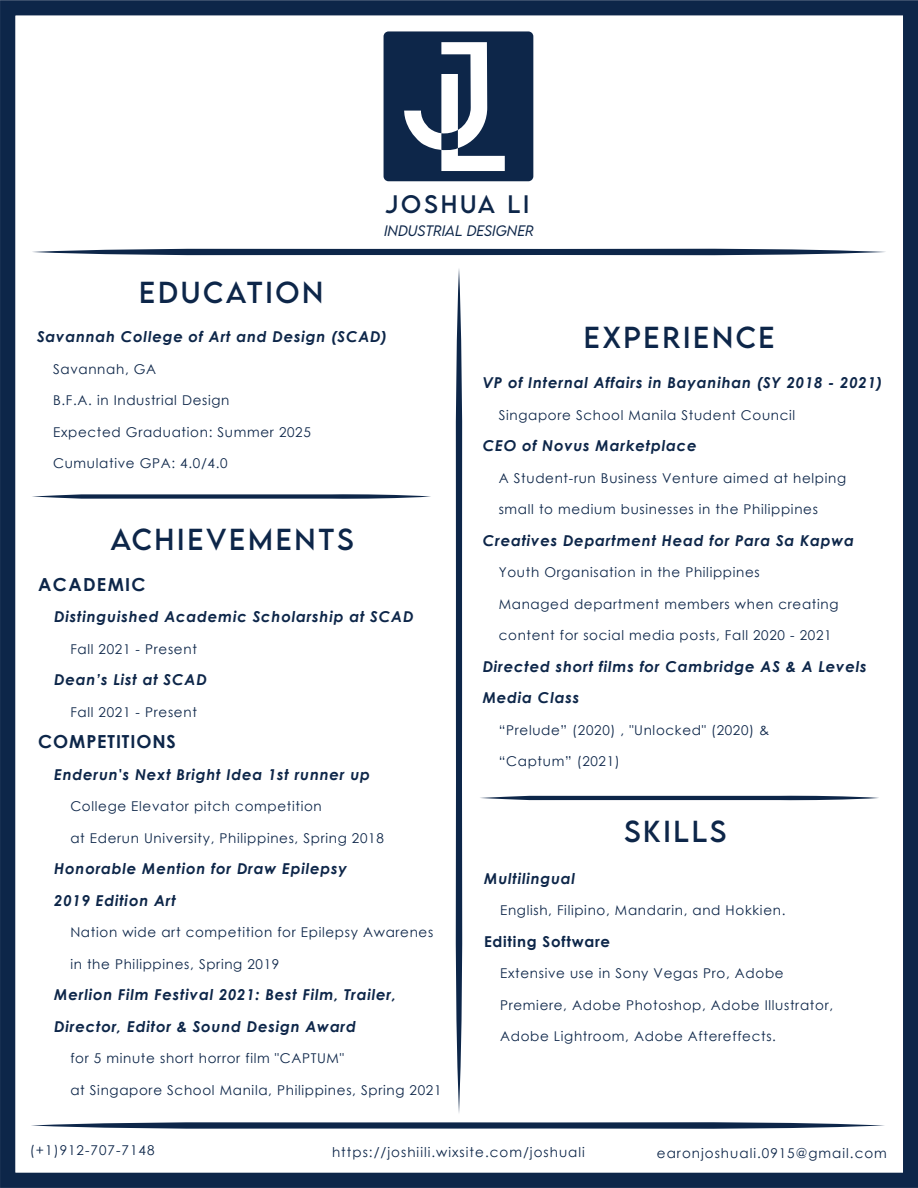
<style>
.page{position:relative;width:918px;height:1188px;background:#fff}
.page>*{position:absolute;margin:0;border:0;box-sizing:border-box;transform-origin:0 0}
.t1{font:27px "LEMONMILK";letter-spacing:.1em;color:#0d2649}
.t2{font:22.5px "LEMONMILK";letter-spacing:.125em;color:#0d2649}
.t3{font:700 18px "Century Gothic";letter-spacing:.05em;color:#0d2649}
.t4{font:700 18px "Century Gothic";letter-spacing:.075em;color:#0d2649}
.t5{font:italic 700 15px/31.5px "Century Gothic";letter-spacing:.05em;color:#0d2649}
.t6{font:700 15px "Century Gothic";letter-spacing:.05em;color:#0d2649}
.t7{font:13.5px "Century Gothic";letter-spacing:.05em;color:#0d2649}
.t8{font:13.5px "Century Gothic";letter-spacing:.075em;color:#0d2649}
.t9{font:italic 300 13.5px "LEMONMILK";color:#0d2649}
</style>
<div class="page">
<div style="left:0;top:0;width:918px;height:1188px;border:15px solid #0d2649"></div>
<svg style="left:455px;top:269px;width:8px;height:844px"></svg>
<svg style="left:480px;top:795px;width:399px;height:5px"></svg>
<svg style="left:32px;top:494px;width:399px;height:5px"></svg>
<svg style="left:31px;top:1122px;width:854px;height:7px"></svg>
<svg style="left:32px;top:248px;width:854px;height:8px"></svg>
<div style="left:384px;top:31px;width:149px;height:150px;background:#0d2649;border-radius:5px"></div>
<svg style="left:404px;top:42px;width:101px;height:129px"></svg>
<h2 class="t2" style="left:385px;top:189px;width:146px">JOSHUA Li</h2>
<h1 class="t1" style="left:139px;top:275px;width:186px">EDUCATiON</h1>
<p class="t9" style="left:384px;top:222px;width:151px">INDUSTRIAL DESIGNER</p>
<p class="t5" style="left:37px;top:320px;width:352px">Savannah College of Art and Design (SCAD)</p>
<p class="t7" style="left:53px;top:359px;width:105px">Savannah, GA</p>
<p class="t7" style="left:53px;top:391px;width:178px">B.F.A. in Industrial Design</p>
<p class="t7" style="left:53px;top:422px;width:259px">Expected Graduation: Summer 2025</p>
<p class="t7" style="left:53px;top:454px;width:176px">Cumulative GPA: 4.0/4.0</p>
<h1 class="t1" style="left:110px;top:522px;width:245px">ACHiEVEMENTS</h1>
<h3 class="t4" style="left:38px;top:570px;width:109px">ACADEMIC</h3>
<p class="t5" style="left:54px;top:600px;width:361px">Distinguished Academic Scholarship at SCAD</p>
<p class="t7" style="left:70px;top:639px;width:128px">Fall 2021 - Present</p>
<p class="t5" style="left:54px;top:663px;width:154px">Dean’s List at SCAD</p>
<p class="t7" style="left:70px;top:702px;width:128px">Fall 2021 - Present</p>
<h3 class="t3" style="left:38px;top:728px;width:139px">COMPETITIONS</h3>
<p class="t5" style="left:54px;top:758px;width:317px">Enderun's Next Bright Idea 1st runner up</p>
<p class="t7" style="left:70px;top:797px;width:253px">College Elevator pitch competition</p>
<p class="t7" style="left:70px;top:828px;width:315px">at Ederun University, Philippines, Spring 2018</p>
<p class="t5" style="left:54px;top:852px;width:294px">Honorable Mention for Draw Epilepsy<br>2019 Edition Art</p>
<p class="t7" style="left:70px;top:923px;width:365px">Nation wide art competition for Epilepsy Awarenes</p>
<p class="t7" style="left:70px;top:954px;width:211px">in the Philippines, Spring 2019</p>
<p class="t5" style="left:54px;top:978px;width:343px">Merlion Film Festival 2021: Best Film, Trailer,<br>Director, Editor &amp; Sound Design Award</p>
<p class="t7" style="left:70px;top:1049px;width:275px">for 5 minute short horror film "CAPTUM"</p>
<p class="t7" style="left:70px;top:1080px;width:373px">at Singapore School Manila, Philippines, Spring 2021</p>
<h1 class="t1" style="left:584px;top:320px;width:192px">EXPERiENCE</h1>
<p class="t5" style="left:483px;top:366px;width:401px">VP of Internal Affairs in Bayanihan (SY 2018 - 2021)</p>
<p class="t7" style="left:499px;top:405px;width:298px">Singapore School Manila Student Council</p>
<p class="t5" style="left:483px;top:429px;width:215px">CEO of Novus Marketplace</p>
<p class="t7" style="left:499px;top:468px;width:349px">A Student-run Business Venture aimed at helping</p>
<p class="t7" style="left:499px;top:500px;width:321px">small to medium businesses in the Philippines</p>
<p class="t5" style="left:483px;top:524px;width:373px">Creatives Department Head for Para Sa Kapwa</p>
<p class="t7" style="left:499px;top:563px;width:263px">Youth Organisation in the Philippines</p>
<p class="t7" style="left:499px;top:594px;width:341px">Managed department members when creating</p>
<p class="t7" style="left:499px;top:626px;width:334px">content for social media posts, Fall 2020 - 2021</p>
<p class="t5" style="left:483px;top:650px;width:385px">Directed short films for Cambridge AS &amp; A Levels<br>Media Class</p>
<p class="t7" style="left:499px;top:720px;width:272px">“Prelude” (2020) , "Unlocked" (2020) &amp;</p>
<p class="t7" style="left:499px;top:752px;width:123px">“Captum” (2021)</p>
<h1 class="t1" style="left:624px;top:814px;width:104px">SKiLLS</h1>
<p class="t5" style="left:484px;top:862px;width:93px">Multilingual</p>
<p class="t7" style="left:500px;top:901px;width:287px">English, Filipino, Mandarin, and Hokkien.</p>
<p class="t6" style="left:484px;top:930px;width:128px">Editing Software</p>
<p class="t7" style="left:500px;top:964px;width:285px">Extensive use in Sony Vegas Pro, Adobe</p>
<p class="t7" style="left:500px;top:995px;width:335px">Premiere, Adobe Photoshop, Adobe Illustrator,</p>
<p class="t7" style="left:500px;top:1027px;width:277px">Adobe Lightroom, Adobe Aftereffects.</p>
<p class="t8" style="left:30px;top:1140px;width:126px">(+1)912-707-7148</p>
<p class="t8" style="left:332px;top:1143px;width:254px">https://joshiili.wixsite.com/joshuali</p>
<p class="t8" style="left:657px;top:1143px;width:232px">earonjoshuali.0915@gmail.com</p>
</div>
